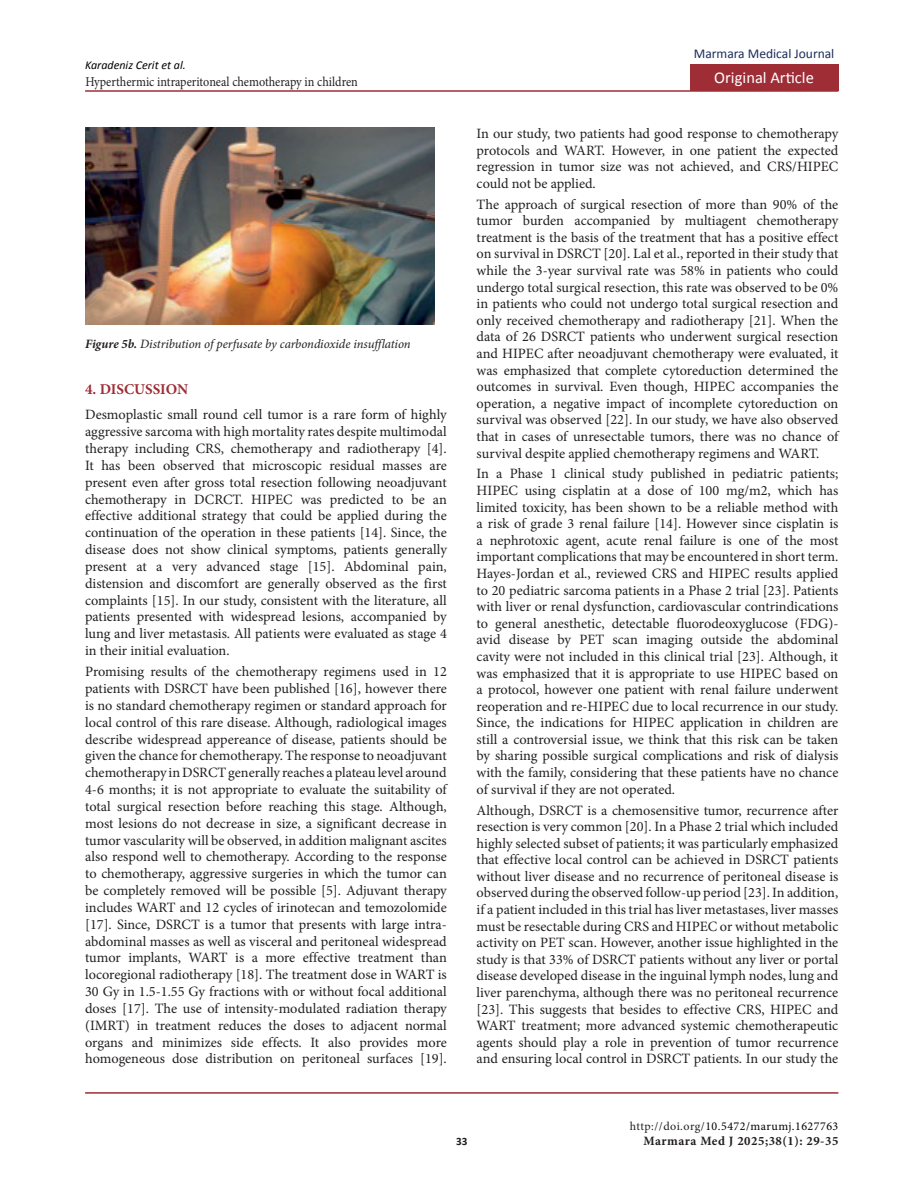
<style>
.page{position:relative;width:915px;height:1191px;background:#fff}
.page>*{position:absolute;margin:0;border:0;box-sizing:border-box;transform-origin:0 0}
.t1{font:16.5px "Calibri";color:#fff}
.t2{font:700 15px "Minion Pro";color:#9e2d36}
.t3{font:14.25px/16.6px "Minion Pro";color:#231f20;text-align:justify}
.t4{font:13.5px "Minion Pro";color:#231f20;scale:.9 1}
.t5{font:13.5px "Calibri";color:#1c2d5a}
.t6{font:italic 12.75px "Minion Pro";letter-spacing:-.01em;color:#231f20}
.t7{font:700 12.75px "Minion Pro";letter-spacing:.04em;color:#231f20}
.t8{font:12px "Minion Pro";letter-spacing:.04em;color:#000}
.t9{font:italic 12px "Calibri";color:#000}
.t10{font:700 11.25px "Calibri";color:#231f20}
.s1{font-weight:700}
.s2{color:#231f20}
</style>
<div class="page">
<hr style="left:85px;top:1092px;width:753px;height:1px;background:#9e2d36">
<hr style="left:85px;top:90px;width:753px;height:2px;background:#9e2d36">
<div style="left:689px;top:64px;width:149px;height:27px;background:#9e2d36"></div>
<img style="left:85px;top:128px;width:350px;height:196px">
<p class="t9" style="left:85px;top:57px;width:102px">Karadeniz Cerit et al.</p>
<p class="t5" style="left:693px;top:46px;width:142px">Marmara Medical Journal</p>
<p class="t4" style="left:85px;top:73px;width:304px">Hyperthermic intraperitoneal chemotherapy in children</p>
<p class="t1" style="left:714px;top:68px;width:101px">Original Article</p>
<p class="t6" style="left:85px;top:335px;width:327px"><span class="s1">Figure 5b.</span> Distribution of perfusate by carbondioxide insufflation</p>
<p class="t2" style="left:85px;top:379px;width:104px">4. DISCUSSION</p>
<p class="t3" style="left:85px;top:406px;width:363px">Desmoplastic small round cell tumor is a rare form of highly aggressive sarcoma with high mortality rates despite multimodal therapy including CRS, chemotherapy and radiotherapy [4].<br>It has been observed that microscopic residual masses are present even after gross total resection following neoadjuvant chemotherapy in DCRCT. HIPEC was predicted to be an effective additional strategy that could be applied during the continuation of the operation in these patients [14]. Since, the disease does not show clinical symptoms, patients generally present at a very advanced stage [15]. Abdominal pain, distension and discomfort are generally observed as the first complaints [15]. In our study, consistent with the literature, all patients presented with widespread lesions, accompanied by lung and liver metastasis. All patients were evaluated as stage 4 in their initial evaluation.</p>
<p class="t3" style="left:85px;top:663px;width:363px">Promising results of the chemotherapy regimens used in 12 patients with DSRCT have been published [16], however there is no standard chemotherapy regimen or standard approach for local control of this rare disease. Although, radiological images describe widespread appereance of disease, patients should be given the chance for chemotherapy. The response to neoadjuvant chemotherapy in DSRCT generally reaches a plateau level around 4-6 months; it is not appropriate to evaluate the suitability of total surgical resection before reaching this stage. Although, most lesions do not decrease in size, a significant decrease in tumor vascularity will be observed, in addition malignant ascites also respond well to chemotherapy. According to the response to chemotherapy, aggressive surgeries in which the tumor can be completely removed will be possible [5]. Adjuvant therapy includes WART and 12 cycles of irinotecan and temozolomide [17]. Since, DSRCT is a tumor that presents with large intra&shy;abdominal masses as well as visceral and peritoneal widespread tumor implants, WART is a more effective treatment than locoregional radiotherapy [18]. The treatment dose in WART is 30 Gy in 1.5-1.55 Gy fractions with or without focal additional doses [17]. The use of intensity-modulated radiation therapy (IMRT) in treatment reduces the doses to adjacent normal organs and minimizes side effects. It also provides more homogeneous dose distribution on peritoneal surfaces [19].</p>
<p class="t3" style="left:476px;top:125px;width:363px">In our study, two patients had good response to chemotherapy protocols and WART. However, in one patient the expected regression in tumor size was not achieved, and CRS/HIPEC could not be applied.</p>
<p class="t3" style="left:476px;top:196px;width:363px">The approach of surgical resection of more than 90% of the tumor burden accompanied by multiagent chemotherapy treatment is the basis of the treatment that has a positive effect on survival in DSRCT [20]. Lal et al., reported in their study that while the 3-year survival rate was 58% in patients who could undergo total surgical resection, this rate was observed to be 0% in patients who could not undergo total surgical resection and only received chemotherapy and radiotherapy [21]. When the data of 26 DSRCT patients who underwent surgical resection and HIPEC after neoadjuvant chemotherapy were evaluated, it was emphasized that complete cytoreduction determined the outcomes in survival. Even though, HIPEC accompanies the operation, a negative impact of incomplete cytoreduction on survival was observed [22]. In our study, we have also observed that in cases of unresectable tumors, there was no chance of survival despite applied chemotherapy regimens and WART.</p>
<p class="t3" style="left:476px;top:465px;width:363px">In a Phase 1 clinical study published in pediatric patients; HIPEC using cisplatin at a dose of 100 mg/m2, which has limited toxicity, has been shown to be a reliable method with a risk of grade 3 renal failure [14]. However since cisplatin is a nephrotoxic agent, acute renal failure is one of the most important complications that may be encountered in short term.<br>Hayes-Jordan et al., reviewed CRS and HIPEC results applied to 20 pediatric sarcoma patients in a Phase 2 trial [23]. Patients with liver or renal dysfunction, cardiovascular contrindications to general anesthetic, detectable fluorodeoxyglucose (FDG)- avid disease by PET scan imaging outside the abdominal cavity were not included in this clinical trial [23]. Although, it was emphasized that it is appropriate to use HIPEC based on a protocol, however one patient with renal failure underwent reoperation and re-HIPEC due to local recurrence in our study.<br>Since, the indications for HIPEC application in children are still a controversial issue, we think that this risk can be taken by sharing possible surgical complications and risk of dialysis with the family, considering that these patients have no chance of survival if they are not operated.</p>
<p class="t3" style="left:476px;top:801px;width:363px">Although, DSRCT is a chemosensitive tumor, recurrence after resection is very common [20]. In a Phase 2 trial which included highly selected subset of patients; it was particularly emphasized that effective local control can be achieved in DSRCT patients without liver disease and no recurrence of peritoneal disease is observed during the observed follow-up period [23]. In addition, if a patient included in this trial has liver metastases, liver masses must be resectable during CRS and HIPEC or without metabolic activity on PET scan. However, another issue highlighted in the study is that 33% of DSRCT patients without any liver or portal disease developed disease in the inguinal lymph nodes, lung and liver parenchyma, although there was no peritoneal recurrence [23]. This suggests that besides to effective CRS, HIPEC and WART treatment; more advanced systemic chemotherapeutic agents should play a role in prevention of tumor recurrence and ensuring local control in DSRCT patients. In our study the</p>
<p class="t10" style="left:456px;top:1134px;width:13px">33</p>
<p class="t8" style="left:629px;top:1118px;width:210px"><span class="s2">http://doi.org/</span>10.5472/marumj.1627763</p>
<p class="t7" style="left:643px;top:1132px;width:196px">Marmara Med J 2025;38(1): 29-35</p>
</div>
